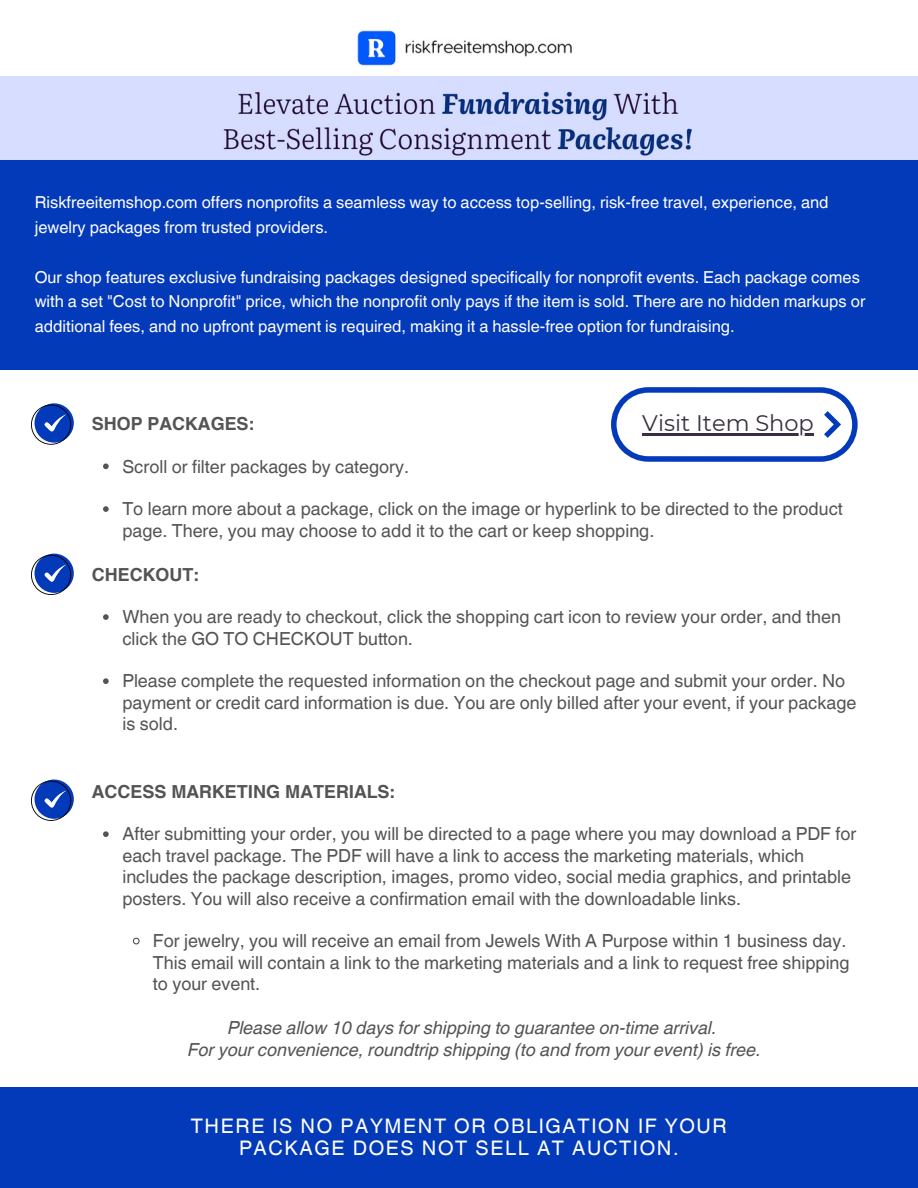
<style>
.page{position:relative;width:918px;height:1188px;background:#fff}
.page>*{position:absolute;margin:0;border:0;box-sizing:border-box;transform-origin:0 0}
.t1{font:22.5px "Montserrat";color:#383040}
.t2{font:20.1px/22.5px "Helvetica World";letter-spacing:.08em;color:#fff;text-align:center}
.t3{font:18px/21.3px "Helvetica World";color:#545454}
.t4{font:italic 18px "Helvetica World";color:#545454}
.t5{font:700 18px "Helvetica World";color:#545454}
.t6{font:16.5px/24.8px "Helvetica World";color:#fffefe}
</style>
<div class="page">
<div style="left:0;top:160px;width:918px;height:209px;background:#033aba"></div>
<div style="left:0;top:1087px;width:918px;height:101px;background:#033aba"></div>
<svg style="left:103px;top:464px;width:6px;height:5px"></svg>
<svg style="left:103px;top:506px;width:6px;height:6px"></svg>
<svg style="left:103px;top:614px;width:6px;height:6px"></svg>
<svg style="left:103px;top:678px;width:6px;height:6px"></svg>
<svg style="left:31px;top:403px;width:43px;height:42px"></svg>
<svg style="left:31px;top:554px;width:43px;height:41px"></svg>
<svg style="left:31px;top:780px;width:43px;height:41px"></svg>
<svg style="left:611px;top:387px;width:246px;height:74px"></svg>
<img style="left:354px;top:20px;width:224px;height:56px;border-radius:12px">
<img style="left:0;top:76px;width:918px;height:84px">
<svg style="left:103px;top:831px;width:6px;height:6px"></svg>
<svg style="left:132px;top:937px;width:8px;height:8px"></svg>
<hr style="left:642px;top:433px;width:172px;height:2px;background:#383040">
<p class="t6" style="left:35px;top:190px;width:795px">Riskfreeitemshop.com offers nonprofits a seamless way to access top-selling, risk-free travel, experience, and jewelry packages from trusted providers.</p>
<h1 class="t6" style="left:35px;top:265px;width:832px">Our shop features exclusive fundraising packages designed specifically for nonprofit events. Each package comes with a set "Cost to Nonprofit" price, which the nonprofit only pays if the item is sold. There are no hidden markups or additional fees, and no upfront payment is required, making it a hassle-free option for fundraising.</h1>
<p class="t1" style="left:642px;top:409px;width:173px">Visit Item Shop</p>
<p class="t5" style="left:92px;top:409px;width:163px">SHOP PACKAGES:</p>
<p class="t3" style="left:122px;top:456px;width:288px">Scroll or filter packages by category.</p>
<p class="t3" style="left:122px;top:498px;width:722px">To learn more about a package, click on the image or hyperlink to be directed to the product page. There, you may choose to add it to the cart or keep shopping.</p>
<p class="t5" style="left:92px;top:559px;width:108px">CHECKOUT:</p>
<p class="t3" style="left:122px;top:606px;width:720px">When you are ready to checkout, click the shopping cart icon to review your order, and then click the GO TO CHECKOUT button.</p>
<p class="t3" style="left:122px;top:671px;width:736px">Please complete the requested information on the checkout page and submit your order. No payment or credit card information is due. You are only billed after your event, if your package is sold.</p>
<p class="t5" style="left:92px;top:777px;width:304px">ACCESS MARKETING MATERIALS:</p>
<p class="t3" style="left:122px;top:824px;width:735px">After submitting your order, you will be directed to a page where you may download a PDF for each travel package. The PDF will have a link to access the marketing materials, which includes the package description, images, promo video, social media graphics, and printable posters. You will also receive a confirmation email with the downloadable links.</p>
<h3 class="t3" style="left:153px;top:930px;width:698px">For jewelry, you will receive an email from Jewels With A Purpose within 1 business day.<br>This email will contain a link to the marketing materials and a link to request free shipping to your event.</h3>
<p class="t4" style="left:228px;top:1013px;width:491px">Please allow 10 days for shipping to guarantee on-time arrival.</p>
<p class="t4" style="left:188px;top:1035px;width:575px">For your convenience, roundtrip shipping (to and from your event) is free.</p>
<h3 class="t2" style="left:191px;top:1114px;width:537px">THERE IS NO PAYMENT OR OBLIGATION IF YOUR<br>PACKAGE DOES NOT SELL AT AUCTION.</h3>
</div>
